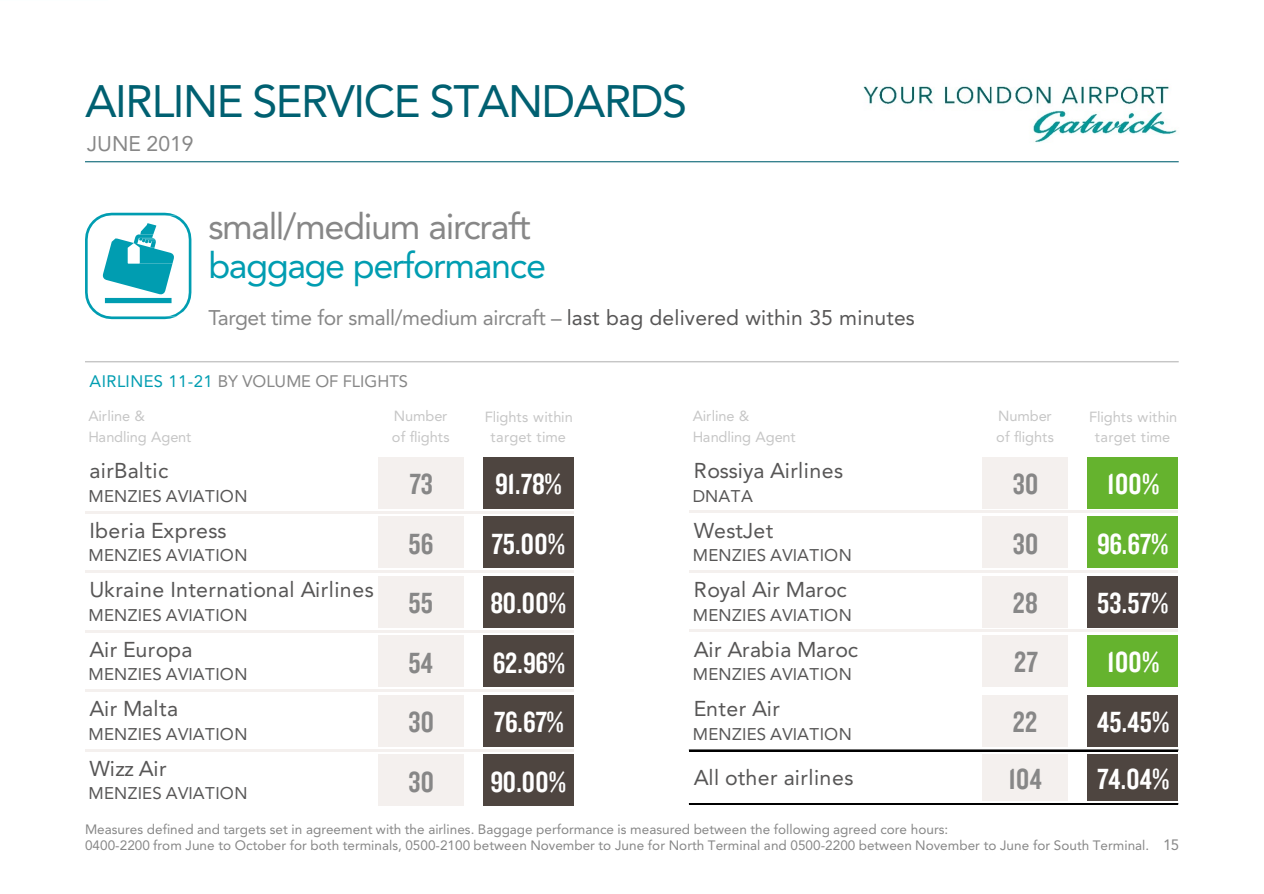
<style>
.page{position:relative;width:1264px;height:894px;background:#fff}
.page>*{position:absolute;margin:0;border:0;box-sizing:border-box;transform-origin:0 0}
.t1{font:45px "Avenir";letter-spacing:-.03em;color:#006071}
.t2{font:36px/39px "Avenir";letter-spacing:-.04em;color:#878787}
.t3{font:30.3px "Knockout HTF49 Liteweight";color:#fff}
.t4{font:30.3px "Knockout HTF49 Liteweight";letter-spacing:.01em;color:#878787}
.t5{font:21.3px "Avenir";letter-spacing:.015em;color:#575656}
.t6{font:21px "Avenir";letter-spacing:-.005em;color:#878787}
.t7{font:16.8px "Avenir";letter-spacing:.02em;color:#575656}
.t8{font:16.5px "Avenir";letter-spacing:.005em;color:#878787}
.t9{font:14.55px "Avenir";letter-spacing:-.01em;color:#c6c6c6}
.t10{font:14.55px "Avenir";letter-spacing:.01em;color:#c6c6c6}
.t11{font:13.5px "Avenir";letter-spacing:.005em;color:#878787}
.s1{color:#009db1}
.s2{color:#575656}
.s3{font-size:15px}
</style>
<div class="page">
<hr style="left:0;top:0;width:108px;height:1px;background:#fbffff">
<hr style="left:85px;top:161px;width:1093px;height:1px;background:#006071">
<hr style="left:85px;top:361px;width:1093px;height:1px;background:#c6c6c6">
<svg style="left:85px;top:213px;width:106px;height:106px"></svg>
<div style="left:378px;top:457px;width:85px;height:51px;background:#f4f0ee"></div>
<div style="left:482px;top:457px;width:91px;height:51px;background:#4e4540"></div>
<div style="left:378px;top:516px;width:85px;height:52px;background:#f4f0ee"></div>
<div style="left:482px;top:516px;width:91px;height:52px;background:#4e4540"></div>
<div style="left:378px;top:576px;width:85px;height:51px;background:#f4f0ee"></div>
<div style="left:482px;top:576px;width:91px;height:51px;background:#4e4540"></div>
<div style="left:378px;top:635px;width:85px;height:52px;background:#f4f0ee"></div>
<div style="left:482px;top:635px;width:91px;height:52px;background:#4e4540"></div>
<div style="left:378px;top:695px;width:85px;height:51px;background:#f4f0ee"></div>
<div style="left:482px;top:695px;width:91px;height:51px;background:#4e4540"></div>
<div style="left:378px;top:754px;width:85px;height:52px;background:#f4f0ee"></div>
<div style="left:482px;top:754px;width:91px;height:52px;background:#4e4540"></div>
<hr style="left:85px;top:511px;width:488px;height:2px;background:#f4f0ee">
<hr style="left:85px;top:570px;width:488px;height:2px;background:#f4f0ee">
<hr style="left:85px;top:629px;width:488px;height:3px;background:#f4f0ee">
<hr style="left:85px;top:689px;width:488px;height:2px;background:#f4f0ee">
<hr style="left:85px;top:748px;width:488px;height:3px;background:#f4f0ee">
<div style="left:982px;top:457px;width:85px;height:51px;background:#f4f0ee"></div>
<div style="left:1086px;top:457px;width:91px;height:51px;background:#65b32e"></div>
<div style="left:982px;top:516px;width:85px;height:52px;background:#f4f0ee"></div>
<div style="left:1086px;top:516px;width:91px;height:52px;background:#65b32e"></div>
<div style="left:982px;top:576px;width:85px;height:51px;background:#f4f0ee"></div>
<div style="left:1086px;top:576px;width:91px;height:51px;background:#4e4540"></div>
<div style="left:982px;top:635px;width:85px;height:52px;background:#f4f0ee"></div>
<div style="left:1086px;top:635px;width:91px;height:52px;background:#65b32e"></div>
<div style="left:982px;top:694px;width:85px;height:52px;background:#f4f0ee"></div>
<div style="left:1086px;top:694px;width:91px;height:52px;background:#4e4540"></div>
<div style="left:982px;top:754px;width:85px;height:46px;background:#f4f0ee"></div>
<div style="left:1086px;top:754px;width:91px;height:46px;background:#4e4540"></div>
<hr style="left:689px;top:510px;width:488px;height:3px;background:#f4f0ee">
<hr style="left:689px;top:570px;width:488px;height:2px;background:#f4f0ee">
<hr style="left:689px;top:629px;width:488px;height:3px;background:#f4f0ee">
<hr style="left:689px;top:749px;width:488px;height:2px;background:#000">
<hr style="left:689px;top:803px;width:488px;height:1px;background:#000">
<img style="left:863px;top:86px;width:314px;height:57px">
<h1 class="t1" style="left:85px;top:75px;width:603px">AIRLINE SERVICE STANDARDS</h1>
<h1 class="t6" style="left:87px;top:132px;width:108px">JUNE 2019</h1>
<p class="t2" style="left:208px;top:207px;width:339px">small/medium aircraft <span class="s1">baggage performance</span></p>
<p class="t6" style="left:208px;top:305px;width:707px">Target time for small/medium aircraft – <span class="s2">last bag delivered within 35 minutes</span></p>
<p class="t8" style="left:90px;top:371px;width:320px"><span class="s1">AIRLINES 11-21</span> BY VOLUME OF FLIGHTS</p>
<p class="t9" style="left:88px;top:407px;width:58px">Airline &amp;</p>
<p class="t9" style="left:394px;top:407px;width:55px">Number</p>
<p class="t9" style="left:485px;top:408px;width:89px">Flights within</p>
<p class="t9" style="left:88px;top:429px;width:104px">Handling Agent</p>
<p class="t9" style="left:391px;top:429px;width:59px">of flights</p>
<p class="t10" style="left:490px;top:429px;width:77px">target time</p>
<p class="t5" style="left:89px;top:458px;width:80px">airBaltic</p>
<p class="t7" style="left:88px;top:486px;width:161px">MENZIES AVIATION</p>
<p class="t5" style="left:89px;top:518px;width:139px">Iberia Express</p>
<p class="t7" style="left:88px;top:545px;width:161px">MENZIES AVIATION</p>
<p class="t5" style="left:89px;top:577px;width:286px">Ukraine International Airlines</p>
<p class="t7" style="left:88px;top:605px;width:161px">MENZIES AVIATION</p>
<p class="t5" style="left:89px;top:637px;width:105px">Air Europa</p>
<p class="t7" style="left:88px;top:664px;width:161px">MENZIES AVIATION</p>
<p class="t5" style="left:89px;top:696px;width:90px">Air Malta</p>
<p class="t7" style="left:88px;top:724px;width:161px">MENZIES AVIATION</p>
<p class="t5" style="left:89px;top:756px;width:79px">Wizz Air</p>
<p class="t7" style="left:88px;top:783px;width:161px">MENZIES AVIATION</p>
<p class="t4" style="left:409px;top:468px;width:25px">73</p>
<p class="t3" style="left:495px;top:468px;width:68px">91.78%</p>
<p class="t4" style="left:408px;top:528px;width:26px">56</p>
<p class="t3" style="left:491px;top:528px;width:75px">75.00%</p>
<p class="t4" style="left:408px;top:587px;width:26px">55</p>
<p class="t3" style="left:490px;top:587px;width:77px">80.00%</p>
<p class="t4" style="left:408px;top:647px;width:26px">54</p>
<p class="t3" style="left:492px;top:647px;width:74px">62.96%</p>
<p class="t4" style="left:408px;top:706px;width:27px">30</p>
<p class="t3" style="left:494px;top:706px;width:71px">76.67%</p>
<p class="t4" style="left:408px;top:766px;width:27px">30</p>
<p class="t3" style="left:490px;top:766px;width:77px">90.00%</p>
<p class="t9" style="left:692px;top:407px;width:58px">Airline &amp;</p>
<p class="t9" style="left:998px;top:407px;width:55px">Number</p>
<p class="t9" style="left:1088px;top:408px;width:89px">Flights within</p>
<p class="t9" style="left:692px;top:429px;width:104px">Handling Agent</p>
<p class="t9" style="left:995px;top:429px;width:59px">of flights</p>
<p class="t10" style="left:1094px;top:429px;width:77px">target time</p>
<p class="t5" style="left:693px;top:458px;width:151px">Rossiya Airlines</p>
<p class="t7" style="left:692px;top:486px;width:62px">DNATA</p>
<p class="t5" style="left:693px;top:518px;width:81px">WestJet</p>
<p class="t7" style="left:692px;top:545px;width:161px">MENZIES AVIATION</p>
<p class="t5" style="left:693px;top:577px;width:154px">Royal Air Maroc</p>
<p class="t7" style="left:692px;top:605px;width:161px">MENZIES AVIATION</p>
<p class="t5" style="left:693px;top:637px;width:166px">Air Arabia Maroc</p>
<p class="t7" style="left:692px;top:664px;width:161px">MENZIES AVIATION</p>
<p class="t5" style="left:693px;top:696px;width:88px">Enter Air</p>
<p class="t7" style="left:692px;top:724px;width:161px">MENZIES AVIATION</p>
<p class="t5" style="left:693px;top:764px;width:161px">All other airlines</p>
<p class="t4" style="left:1008px;top:763px;width:35px">104</p>
<p class="t3" style="left:1096px;top:763px;width:74px">74.04%</p>
<p class="t4" style="left:1012px;top:468px;width:27px">30</p>
<p class="t3" style="left:1106px;top:468px;width:54px">100%</p>
<p class="t3" style="left:1096px;top:528px;width:73px">96.67%</p>
<p class="t4" style="left:1012px;top:528px;width:27px">30</p>
<p class="t4" style="left:1012px;top:587px;width:27px">28</p>
<p class="t3" style="left:1096px;top:587px;width:73px">53.57%</p>
<p class="t4" style="left:1013px;top:647px;width:25px">27</p>
<p class="t3" style="left:1106px;top:647px;width:54px">100%</p>
<p class="t4" style="left:1012px;top:706px;width:26px">22</p>
<p class="t3" style="left:1096px;top:706px;width:74px">45.45%</p>
<p class="t11" style="left:85px;top:821px;width:864px">Measures defined and targets set in agreement with the airlines. Baggage performance is measured between the following agreed core hours:</p>
<p class="t11" style="left:85px;top:837px;width:1095px">0400-2200 from June to October for both terminals, 0500-2100 between November to June for North Terminal and 0500-2200 between November to June for South Terminal. <span class="s3">15</span></p>
</div>
